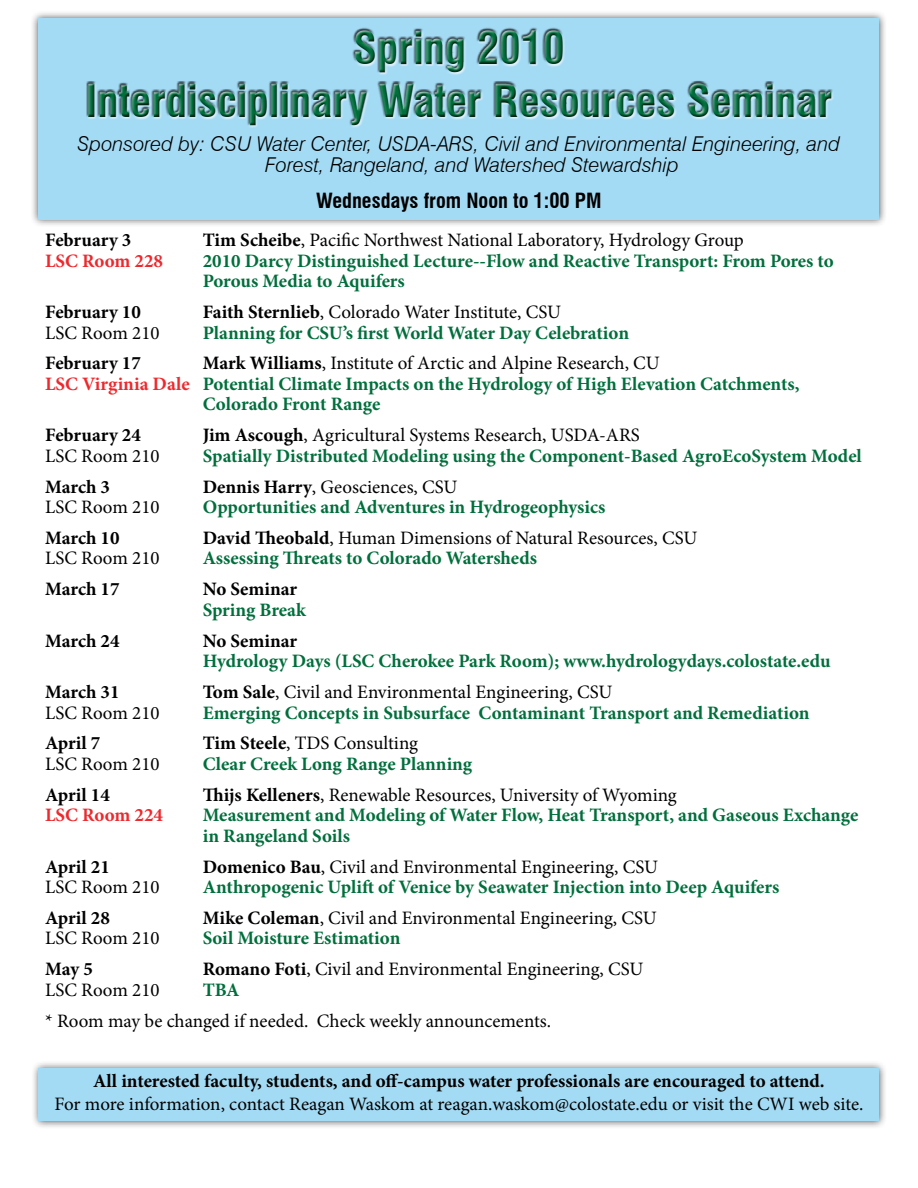
<style>
.page{position:relative;width:918px;height:1188px;background:#fff}
.page>*{position:absolute;margin:0;border:0;box-sizing:border-box;transform-origin:0 0}
.t1{font:700 condensed 43.8px/52.5px "Swiss 721 BT";color:#006f3c;text-align:center}
.t2{font:italic 300 20.4px/20.4px "Swiss 721 BT";color:#000}
.t3{font:700 condensed 20.4px "Swiss 721 BT";color:#000}
.t4{font:18.9px "Minion Pro";color:#000}
.t5{font:700 18.9px/20.4px "Minion Pro";color:#006f3c}
.t6{font:700 18.9px "Minion Pro";letter-spacing:-.005em;color:#000}
.t7{font:700 18.9px "Minion Pro";color:#ee292e}
.s1{font-weight:700}
.s2{color:#ee292e}
</style>
<div class="page">
<div style="left:31px;top:1060px;width:856px;height:69px;background:#231f20;opacity:.75"></div>
<div style="left:39px;top:1068px;width:840px;height:53px;background:#a4dbf4"></div>
<div style="left:31px;top:10px;width:856px;height:217px;background:#231f20;opacity:.75"></div>
<div style="left:39px;top:18px;width:840px;height:201px;background:#a4dbf4"></div>
<div style="left:86px;top:27px;width:748px;height:99px;background:#fff;opacity:.75"></div>
<div style="left:86px;top:29px;width:748px;height:99px;background:#231f20;opacity:.75"></div>
<h1 class="t1" style="left:85px;top:22px;width:748px">Spring 2010<br>Interdisciplinary Water Resources Seminar</h1>
<p class="t2" style="left:265px;top:134px;width:576px;text-indent:-188px">Sponsored by: CSU Water Center, USDA-ARS, Civil and Environmental Engineering, and<br>Forest, Rangeland, and Watershed Stewardship</p>
<p class="t3" style="left:316px;top:188px;width:287px">Wednesdays from Noon to 1:00 PM</p>
<p class="t6" style="left:45px;top:227px;width:88px">February 3</p>
<p class="t4" style="left:203px;top:228px;width:543px"><span class="s1">Tim Scheibe</span>, Pacific Northwest National Laboratory, Hydrology Group</p>
<p class="t7" style="left:45px;top:247px;width:119px">LSC Room 228</p>
<p class="t5" style="left:203px;top:250px;width:633px">2010 Darcy Distinguished Lecture--Flow and Reactive Transport: From Pores to<br>Porous Media to Aquifers</p>
<p class="t6" style="left:45px;top:299px;width:97px">February 10</p>
<p class="t4" style="left:203px;top:299px;width:360px"><span class="s1">Faith Sternlieb</span>, Colorado Water Institute, CSU</p>
<p class="t4" style="left:45px;top:320px;width:116px">LSC Room 210</p>
<p class="t5" style="left:203px;top:322px;width:428px">Planning for CSU’s first World Water Day Celebration</p>
<p class="t6" style="left:45px;top:350px;width:97px">February 17</p>
<p class="t4" style="left:203px;top:351px;width:459px"><span class="s1">Mark Williams</span>, Institute of Arctic and Alpine Research, CU</p>
<p class="t5" style="left:45px;top:373px;width:756px"><span class="s2">LSC Virginia Dale</span> Potential Climate Impacts on the Hydrology of High Elevation Catchments,</p>
<p class="t5" style="left:203px;top:394px;width:179px">Colorado Front Range</p>
<p class="t6" style="left:45px;top:422px;width:97px">February 24</p>
<p class="t4" style="left:203px;top:423px;width:439px"><span class="s1">Jim Ascough</span>, Agricultural Systems Research, USDA-ARS</p>
<p class="t4" style="left:45px;top:443px;width:116px">LSC Room 210</p>
<p class="t5" style="left:203px;top:445px;width:661px">Spatially Distributed Modeling using the Component-Based AgroEcoSystem Model</p>
<p class="t6" style="left:45px;top:473px;width:66px">March 3</p>
<p class="t4" style="left:203px;top:474px;width:256px"><span class="s1">Dennis Harry</span>, Geosciences, CSU</p>
<p class="t4" style="left:45px;top:494px;width:116px">LSC Room 210</p>
<p class="t5" style="left:203px;top:497px;width:404px">Opportunities and Adventures in Hydrogeophysics</p>
<p class="t6" style="left:45px;top:525px;width:76px">March 10</p>
<p class="t4" style="left:203px;top:525px;width:496px"><span class="s1">David Theobald</span>, Human Dimensions of Natural Resources, CSU</p>
<p class="t4" style="left:45px;top:546px;width:116px">LSC Room 210</p>
<p class="t5" style="left:203px;top:548px;width:336px">Assessing Threats to Colorado Watersheds</p>
<p class="t6" style="left:45px;top:576px;width:76px">March 17</p>
<p class="t6" style="left:203px;top:576px;width:96px">No Seminar</p>
<p class="t5" style="left:203px;top:599px;width:105px">Spring Break</p>
<p class="t6" style="left:45px;top:627px;width:76px">March 24</p>
<p class="t6" style="left:203px;top:627px;width:96px">No Seminar</p>
<p class="t5" style="left:203px;top:651px;width:629px">Hydrology Days (LSC Cherokee Park Room); www.hydrologydays.colostate.edu</p>
<p class="t6" style="left:45px;top:679px;width:76px">March 31</p>
<p class="t4" style="left:203px;top:679px;width:411px"><span class="s1">Tom Sale</span>, Civil and Environmental Engineering, CSU</p>
<p class="t4" style="left:45px;top:700px;width:116px">LSC Room 210</p>
<p class="t5" style="left:203px;top:702px;width:608px">Emerging Concepts in Subsurface Contaminant Transport and Remediation</p>
<p class="t6" style="left:45px;top:730px;width:57px">April 7</p>
<p class="t4" style="left:203px;top:731px;width:217px"><span class="s1">Tim Steele</span>, TDS Consulting</p>
<p class="t4" style="left:45px;top:751px;width:116px">LSC Room 210</p>
<p class="t5" style="left:203px;top:753px;width:271px">Clear Creek Long Range Planning</p>
<p class="t6" style="left:45px;top:782px;width:66px">April 14</p>
<p class="t4" style="left:203px;top:782px;width:476px"><span class="s1">Thijs Kelleners</span>, Renewable Resources, University of Wyoming</p>
<p class="t7" style="left:45px;top:802px;width:119px">LSC Room 224</p>
<p class="t5" style="left:203px;top:805px;width:657px">Measurement and Modeling of Water Flow, Heat Transport, and Gaseous Exchange in Rangeland Soils</p>
<p class="t6" style="left:45px;top:853px;width:66px">April 21</p>
<p class="t4" style="left:203px;top:854px;width:457px"><span class="s1">Domenico Bau</span>, Civil and Environmental Engineering, CSU</p>
<p class="t4" style="left:45px;top:874px;width:116px">LSC Room 210</p>
<p class="t5" style="left:203px;top:877px;width:578px">Anthropogenic Uplift of Venice by Seawater Injection into Deep Aquifers</p>
<p class="t6" style="left:45px;top:905px;width:66px">April 28</p>
<p class="t4" style="left:203px;top:905px;width:456px"><span class="s1">Mike Coleman</span>, Civil and Environmental Engineering, CSU</p>
<p class="t4" style="left:45px;top:926px;width:116px">LSC Room 210</p>
<p class="t5" style="left:203px;top:928px;width:199px">Soil Moisture Estimation</p>
<p class="t6" style="left:45px;top:956px;width:49px">May 5</p>
<p class="t4" style="left:203px;top:957px;width:442px"><span class="s1">Romano Foti</span>, Civil and Environmental Engineering, CSU</p>
<p class="t4" style="left:45px;top:977px;width:116px">LSC Room 210</p>
<p class="t5" style="left:203px;top:979px;width:38px">TBA</p>
<p class="t4" style="left:45px;top:1008px;width:507px">* Room may be changed if needed. Check weekly announcements.</p>
<p class="t6" style="left:93px;top:1068px;width:733px">All interested faculty, students, and off-campus water professionals are encouraged to attend.</p>
<p class="t4" style="left:54px;top:1091px;width:810px">For more information, contact Reagan Waskom at reagan.waskom@colostate.edu or visit the CWI web site.</p>
</div>
